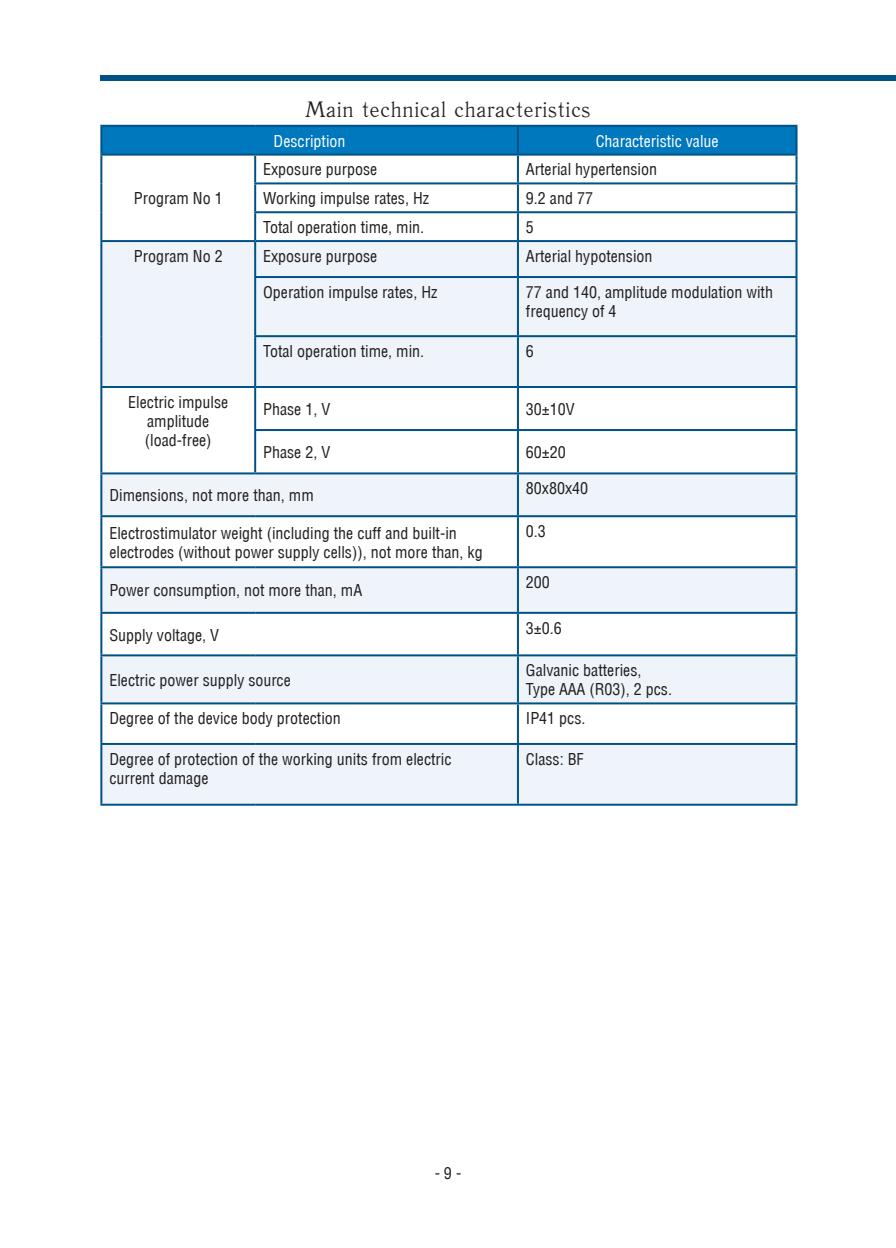
<style>
.page{position:relative;width:896px;height:1248px;background:#fff}
.page>*{position:absolute;margin:0;border:0;box-sizing:border-box;transform-origin:0 0}
.t1{font:22px "Antiqua";color:#231f20}
.t2{font:16px/19.2px "AG Letterica Condensed";color:#231f20}
.t3{font:16px "AG Letterica Condensed";color:#fff}
.t4{font:16px "AG Letterica Condensed";color:#231f20}
</style>
<div class="page">
<div style="left:100px;top:75px;width:796px;height:6px;background:#005285"></div>
<div style="left:102px;top:127px;width:693px;height:27px;background:#0078bd"></div>
<svg style="left:102px;top:242px;width:693px;height:561px;fill:#eef4fa"></svg>
<hr style="left:100px;top:125px;width:155px;height:2px;background:#005285">
<hr style="left:100px;top:127px;width:2px;height:27px;background:#005285">
<hr style="left:255px;top:125px;width:263px;height:2px;background:#005285">
<hr style="left:518px;top:125px;width:279px;height:2px;background:#005285">
<hr style="left:517px;top:127px;width:2px;height:27px;background:#005285">
<hr style="left:795px;top:127px;width:2px;height:27px;background:#005285">
<hr style="left:100px;top:154px;width:155px;height:2px;background:#005285">
<hr style="left:100px;top:156px;width:2px;height:27px;background:#005285">
<hr style="left:100px;top:183px;width:2px;height:29px;background:#005285">
<hr style="left:100px;top:212px;width:2px;height:28px;background:#005285">
<hr style="left:255px;top:154px;width:263px;height:2px;background:#005285">
<hr style="left:254px;top:156px;width:2px;height:26px;background:#005285">
<hr style="left:518px;top:154px;width:279px;height:2px;background:#005285">
<hr style="left:517px;top:156px;width:2px;height:26px;background:#005285">
<hr style="left:795px;top:156px;width:2px;height:26px;background:#005285">
<hr style="left:254px;top:182px;width:264px;height:2px;background:#005285">
<hr style="left:254px;top:184px;width:2px;height:27px;background:#005285">
<hr style="left:518px;top:182px;width:279px;height:2px;background:#005285">
<hr style="left:517px;top:184px;width:2px;height:27px;background:#005285">
<hr style="left:795px;top:184px;width:2px;height:27px;background:#005285">
<hr style="left:254px;top:211px;width:264px;height:2px;background:#005285">
<hr style="left:254px;top:213px;width:2px;height:27px;background:#005285">
<hr style="left:518px;top:211px;width:279px;height:2px;background:#005285">
<hr style="left:517px;top:213px;width:2px;height:27px;background:#005285">
<hr style="left:795px;top:213px;width:2px;height:27px;background:#005285">
<hr style="left:100px;top:240px;width:155px;height:2px;background:#005285">
<hr style="left:100px;top:242px;width:2px;height:35px;background:#005285">
<hr style="left:100px;top:277px;width:2px;height:59px;background:#005285">
<hr style="left:100px;top:336px;width:2px;height:50px;background:#005285">
<hr style="left:255px;top:240px;width:263px;height:2px;background:#005285">
<hr style="left:254px;top:242px;width:2px;height:34px;background:#005285">
<hr style="left:518px;top:240px;width:279px;height:2px;background:#005285">
<hr style="left:517px;top:242px;width:2px;height:34px;background:#005285">
<hr style="left:795px;top:242px;width:2px;height:34px;background:#005285">
<hr style="left:254px;top:276px;width:264px;height:2px;background:#005285">
<hr style="left:254px;top:278px;width:2px;height:57px;background:#005285">
<hr style="left:518px;top:276px;width:279px;height:2px;background:#005285">
<hr style="left:517px;top:278px;width:2px;height:57px;background:#005285">
<hr style="left:795px;top:278px;width:2px;height:57px;background:#005285">
<hr style="left:254px;top:335px;width:264px;height:2px;background:#005285">
<hr style="left:254px;top:337px;width:2px;height:49px;background:#005285">
<hr style="left:518px;top:335px;width:279px;height:2px;background:#005285">
<hr style="left:517px;top:337px;width:2px;height:49px;background:#005285">
<hr style="left:795px;top:337px;width:2px;height:49px;background:#005285">
<hr style="left:100px;top:386px;width:155px;height:2px;background:#005285">
<hr style="left:100px;top:388px;width:2px;height:42px;background:#005285">
<hr style="left:100px;top:430px;width:2px;height:42px;background:#005285">
<hr style="left:255px;top:386px;width:263px;height:2px;background:#005285">
<hr style="left:254px;top:388px;width:2px;height:41px;background:#005285">
<hr style="left:518px;top:386px;width:279px;height:2px;background:#005285">
<hr style="left:517px;top:388px;width:2px;height:41px;background:#005285">
<hr style="left:795px;top:388px;width:2px;height:41px;background:#005285">
<hr style="left:254px;top:429px;width:264px;height:2px;background:#005285">
<hr style="left:254px;top:431px;width:2px;height:41px;background:#005285">
<hr style="left:518px;top:429px;width:279px;height:2px;background:#005285">
<hr style="left:517px;top:431px;width:2px;height:41px;background:#005285">
<hr style="left:795px;top:431px;width:2px;height:41px;background:#005285">
<hr style="left:100px;top:472px;width:155px;height:2px;background:#005285">
<hr style="left:100px;top:474px;width:2px;height:41px;background:#005285">
<hr style="left:255px;top:472px;width:263px;height:2px;background:#005285">
<hr style="left:518px;top:472px;width:279px;height:2px;background:#005285">
<hr style="left:517px;top:474px;width:2px;height:41px;background:#005285">
<hr style="left:795px;top:474px;width:2px;height:41px;background:#005285">
<hr style="left:100px;top:515px;width:155px;height:2px;background:#005285">
<hr style="left:100px;top:517px;width:2px;height:49px;background:#005285">
<hr style="left:255px;top:515px;width:263px;height:2px;background:#005285">
<hr style="left:518px;top:515px;width:279px;height:2px;background:#005285">
<hr style="left:517px;top:517px;width:2px;height:49px;background:#005285">
<hr style="left:795px;top:517px;width:2px;height:49px;background:#005285">
<hr style="left:100px;top:566px;width:155px;height:2px;background:#005285">
<hr style="left:100px;top:568px;width:2px;height:43px;background:#005285">
<hr style="left:255px;top:566px;width:263px;height:2px;background:#005285">
<hr style="left:518px;top:566px;width:279px;height:2px;background:#005285">
<hr style="left:517px;top:568px;width:2px;height:43px;background:#005285">
<hr style="left:795px;top:568px;width:2px;height:43px;background:#005285">
<hr style="left:100px;top:611px;width:155px;height:2px;background:#005285">
<hr style="left:100px;top:613px;width:2px;height:41px;background:#005285">
<hr style="left:255px;top:611px;width:263px;height:2px;background:#005285">
<hr style="left:518px;top:611px;width:279px;height:2px;background:#005285">
<hr style="left:517px;top:613px;width:2px;height:41px;background:#005285">
<hr style="left:795px;top:613px;width:2px;height:41px;background:#005285">
<hr style="left:100px;top:654px;width:155px;height:2px;background:#005285">
<hr style="left:100px;top:656px;width:2px;height:46px;background:#005285">
<hr style="left:255px;top:654px;width:263px;height:2px;background:#005285">
<hr style="left:518px;top:654px;width:279px;height:2px;background:#005285">
<hr style="left:517px;top:656px;width:2px;height:46px;background:#005285">
<hr style="left:795px;top:656px;width:2px;height:46px;background:#005285">
<hr style="left:100px;top:702px;width:155px;height:2px;background:#005285">
<hr style="left:100px;top:704px;width:2px;height:39px;background:#005285">
<hr style="left:255px;top:702px;width:263px;height:2px;background:#005285">
<hr style="left:518px;top:702px;width:279px;height:2px;background:#005285">
<hr style="left:517px;top:704px;width:2px;height:39px;background:#005285">
<hr style="left:795px;top:704px;width:2px;height:39px;background:#005285">
<hr style="left:100px;top:743px;width:155px;height:2px;background:#005285">
<hr style="left:100px;top:745px;width:2px;height:58px;background:#005285">
<hr style="left:255px;top:743px;width:263px;height:2px;background:#005285">
<hr style="left:518px;top:743px;width:279px;height:2px;background:#005285">
<hr style="left:517px;top:745px;width:2px;height:58px;background:#005285">
<hr style="left:795px;top:745px;width:2px;height:58px;background:#005285">
<hr style="left:100px;top:803px;width:155px;height:2px;background:#005285">
<hr style="left:255px;top:803px;width:263px;height:2px;background:#005285">
<hr style="left:518px;top:803px;width:279px;height:2px;background:#005285">
<p class="t2" style="left:134px;top:189px;width:90px">Program No 1</p>
<p class="t1" style="left:305px;top:97px;width:287px">Main technical characteristics</p>
<p class="t3" style="left:274px;top:131px;width:73px">Description</p>
<p class="t3" style="left:596px;top:131px;width:125px">Characteristic value</p>
<p class="t2" style="left:263px;top:160px;width:116px">Exposure purpose</p>
<p class="t2" style="left:526px;top:160px;width:133px">Arterial hypertension</p>
<p class="t2" style="left:263px;top:189px;width:167px">Working impulse rates, Hz</p>
<p class="t2" style="left:526px;top:189px;width:69px">9.2 and 77</p>
<p class="t2" style="left:263px;top:217px;width:163px">Total operation time, min.</p>
<p class="t2" style="left:526px;top:217px;width:9px">5</p>
<p class="t2" style="left:134px;top:246px;width:90px">Program No 2</p>
<p class="t2" style="left:263px;top:246px;width:116px">Exposure purpose</p>
<p class="t2" style="left:526px;top:246px;width:128px">Arterial hypotension</p>
<p class="t2" style="left:263px;top:282px;width:176px">Operation impulse rates, Hz</p>
<p class="t2" style="left:526px;top:282px;width:249px">77 and 140, amplitude modulation with frequency of 4</p>
<p class="t2" style="left:263px;top:341px;width:163px">Total operation time, min.</p>
<p class="t2" style="left:526px;top:341px;width:9px">6</p>
<p class="t2" style="left:128px;top:392px;width:101px;text-align:center">Electric impulse amplitude</p>
<p class="t2" style="left:145px;top:430px;width:68px">(load-free)</p>
<p class="t2" style="left:263px;top:399px;width:69px">Phase 1, V</p>
<p class="t2" style="left:526px;top:399px;width:50px">30±10V</p>
<p class="t2" style="left:263px;top:442px;width:69px">Phase 2, V</p>
<p class="t2" style="left:526px;top:442px;width:41px">60±20</p>
<p class="t2" style="left:109px;top:485px;width:206px">Dimensions, not more than, mm</p>
<p class="t2" style="left:526px;top:478px;width:64px">80х80х40</p>
<p class="t2" style="left:109px;top:523px;width:375px">Electrostimulator weight (including the cuff and built-in electrodes (without power supply cells)), not more than, kg</p>
<p class="t2" style="left:526px;top:521px;width:21px">0.3</p>
<p class="t2" style="left:109px;top:581px;width:254px">Power consumption, not more than, mA</p>
<p class="t2" style="left:526px;top:572px;width:25px">200</p>
<p class="t2" style="left:109px;top:625px;width:111px">Supply voltage, V</p>
<p class="t2" style="left:109px;top:670px;width:183px">Electric power supply source</p>
<p class="t2" style="left:526px;top:618px;width:37px">3±0.6</p>
<p class="t2" style="left:526px;top:660px;width:117px">Galvanic batteries,</p>
<p class="t2" style="left:526px;top:679px;width:148px">Type ААА (R03), 2 pcs.</p>
<p class="t2" style="left:109px;top:708px;width:233px">Degree of the device body protection</p>
<p class="t2" style="left:526px;top:708px;width:61px">IP41 pcs.</p>
<p class="t2" style="left:109px;top:749px;width:344px">Degree of protection of the working units from electric current damage</p>
<p class="t2" style="left:526px;top:749px;width:59px">Class: BF</p>
<p class="t4" style="left:435px;top:1163px;width:28px">- 9 -</p>
</div>
